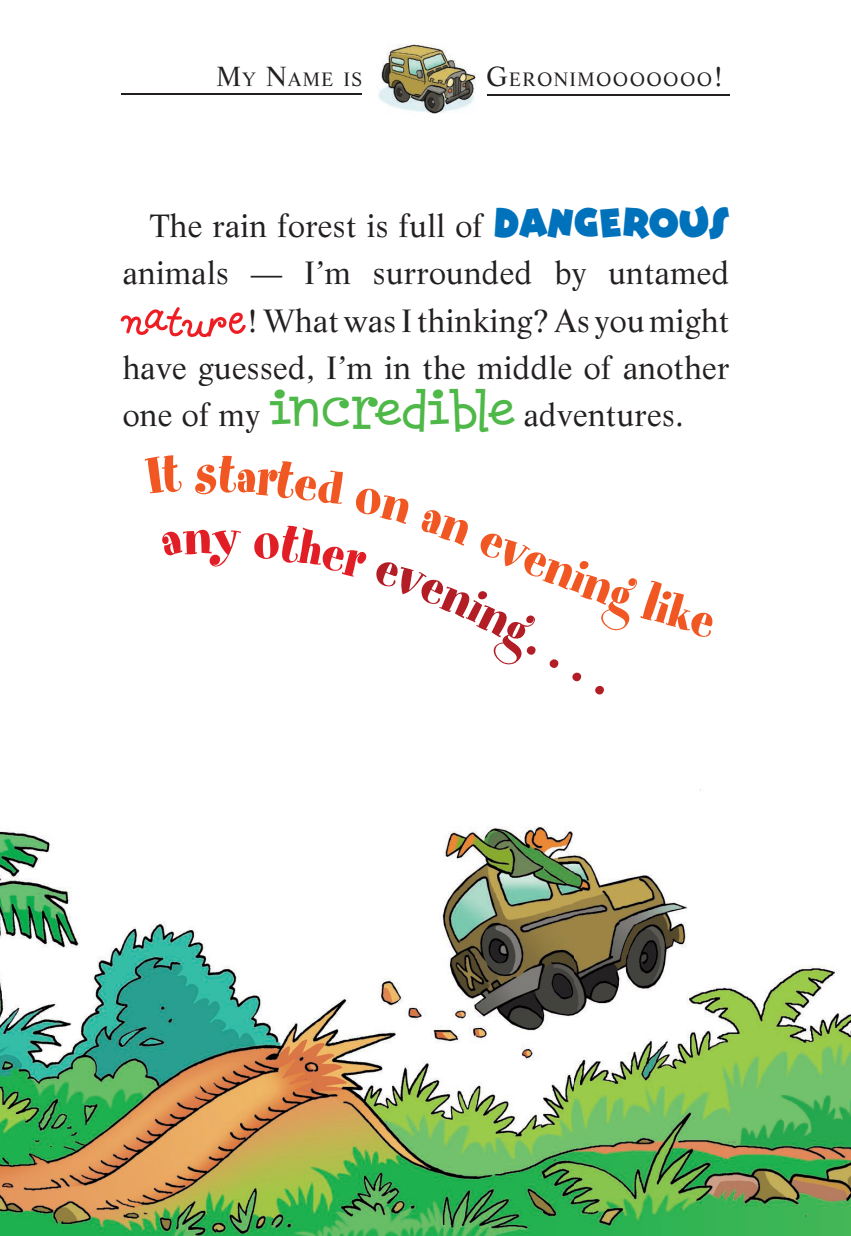
<style>
.page{position:relative;width:851px;height:1236px;background:#fff}
.page>*{position:absolute;margin:0;border:0;box-sizing:border-box;transform-origin:0 0}
.t1{font:81px "Hairspray Brunette";letter-spacing:.01em;color:#ee1d23}
.t2{font:58.73px "Spumoni LP";color:#f15722}
.t3{font:58.73px "Spumoni LP";color:#b21d26}
.t4{font:58.73px "Spumoni LP";color:#e11e25}
.t5{font:31.5px/47.2px "Life LT Std";letter-spacing:.01em;color:#231f20;text-align:right}
.t6{font:18.9px "Life LT Std";letter-spacing:.07em;color:#231f20}
.s1{font-size:27px}
.s2{font-family:"Circus Mouse";font-weight:900;font-size:40.5px;color:#0072bc}
.s3{font-family:"Retrofit";font-weight:300;font-size:49.5px;color:#4eb848}
</style>
<div class="page">
<hr style="left:122px;top:94px;width:253px;height:1px;background:#231f20">
<hr style="left:476px;top:94px;width:253px;height:1px;background:#231f20">
<div style="left:362px;top:0;width:124px;height:136px;background:#fff"></div>
<img style="left:378px;top:44px;width:98px;height:70px">
<img style="left:0;top:789px;width:850px;height:446px">
<p class="t6" style="left:216px;top:71px;width:148px"><span class="s1">M</span>Y <span class="s1">N</span>AME IS</p>
<p class="t6" style="left:486px;top:71px;width:239px"><span class="s1">G</span>ERONIMOOOOOOO<span class="s1">!</span></p>
<p class="t5" style="left:123px;top:205px;width:608px">The rain forest is full of <span class="s2">DANGEROUS </span>animals — I’m surrounded by untamed</p>
<h1 class="t1" style="left:123px;top:256px;width:125px">nature</h1>
<p class="t5" style="left:123px;top:299px;width:608px;text-align:justify;text-indent:124px">! What was I thinking? As you might have guessed, I’m in the middle of another one of my <span class="s3">incredible</span> adventures.</p>
<h2 class="t4" style="left:183px;top:498px;width:30px">n</h2>
<h2 class="t2" style="left:497px;top:500px;width:101px;rotate:23deg">even</h2>
<h2 class="t3" style="left:551px;top:602px;width:94px;rotate:30deg">....</h2>
</div>
